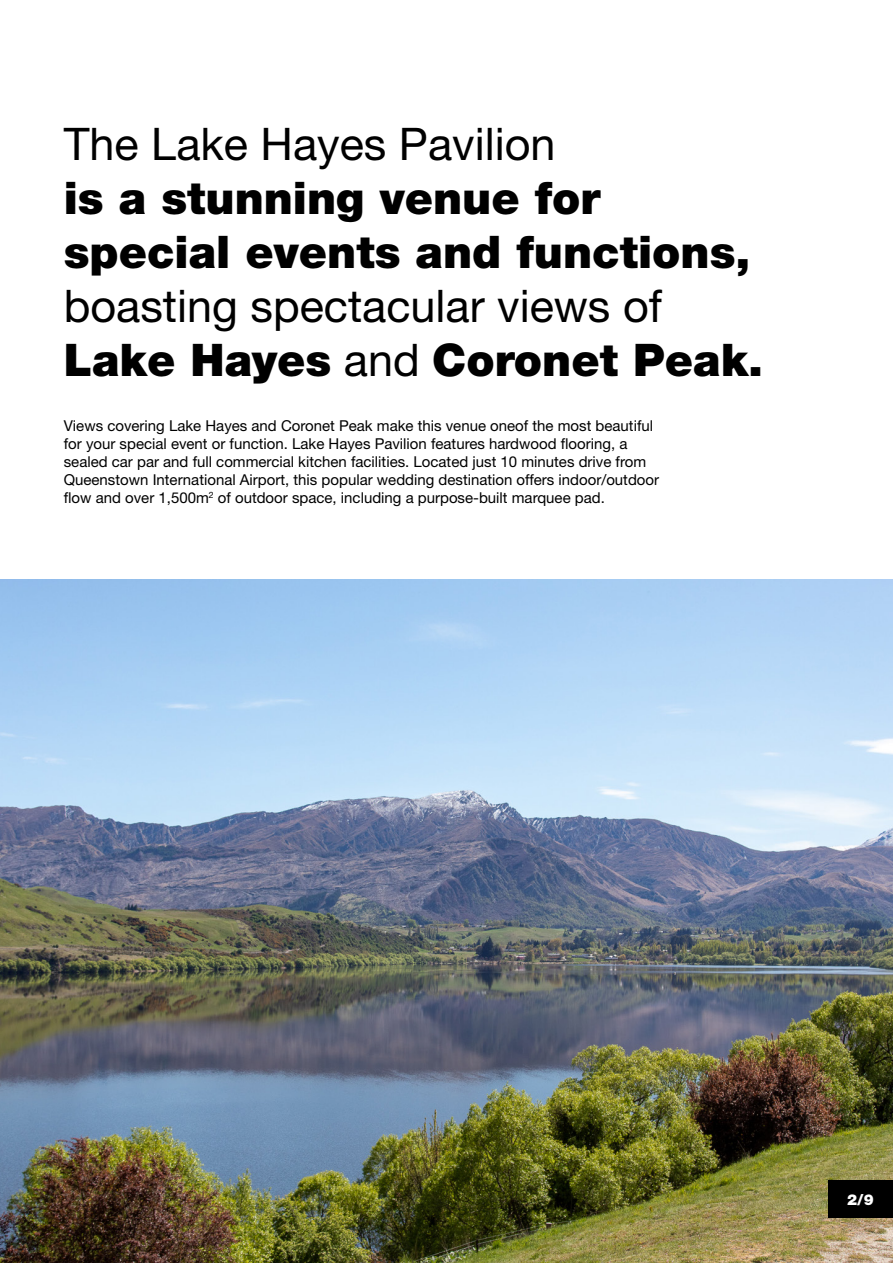
<style>
.page{position:relative;width:893px;height:1263px;background:#fff}
.page>*{position:absolute;margin:0;border:0;box-sizing:border-box;transform-origin:0 0}
.t1{font:45px/54px "Helvetica Neue LT Std";color:#000}
.t2{font:900 45px/54px "Helvetica Neue LT Std";color:#000}
.t3{font:15px/18px "Helvetica Neue LT Std";color:#000}
.t4{font:900 15px "Helvetica Neue LT Std";color:#fff}
.s1{font-weight:900}
</style>
<div class="page">
<img style="left:0;top:579px;width:893px;height:684px">
<div style="left:828px;top:1180px;width:65px;height:38px;background:#000"></div>
<h1 class="t1" style="left:64px;top:116px;width:493px">The Lake Hayes Pavilion</h1>
<h1 class="t2" style="left:64px;top:170px;width:688px">is a stunning venue for special events and functions,</h1>
<h1 class="t1" style="left:64px;top:278px;width:701px">boasting spectacular views of<br><span class="s1">Lake Hayes</span> and <span class="s1">Coronet Peak.</span></h1>
<p class="t3" style="left:64px;top:417px;width:597px">Views covering Lake Hayes and Coronet Peak make this venue oneof the most beautiful for your special event or function. Lake Hayes Pavilion features hardwood flooring, a sealed car par and full commercial kitchen facilities. Located just 10 minutes drive from Queenstown International Airport, this popular wedding destination offers indoor/outdoor flow and over 1,500m<sup>2</sup> of outdoor space, including a purpose-built marquee pad.</p>
<p class="t4" style="left:847px;top:1190px;width:28px">2/9</p>
</div>
